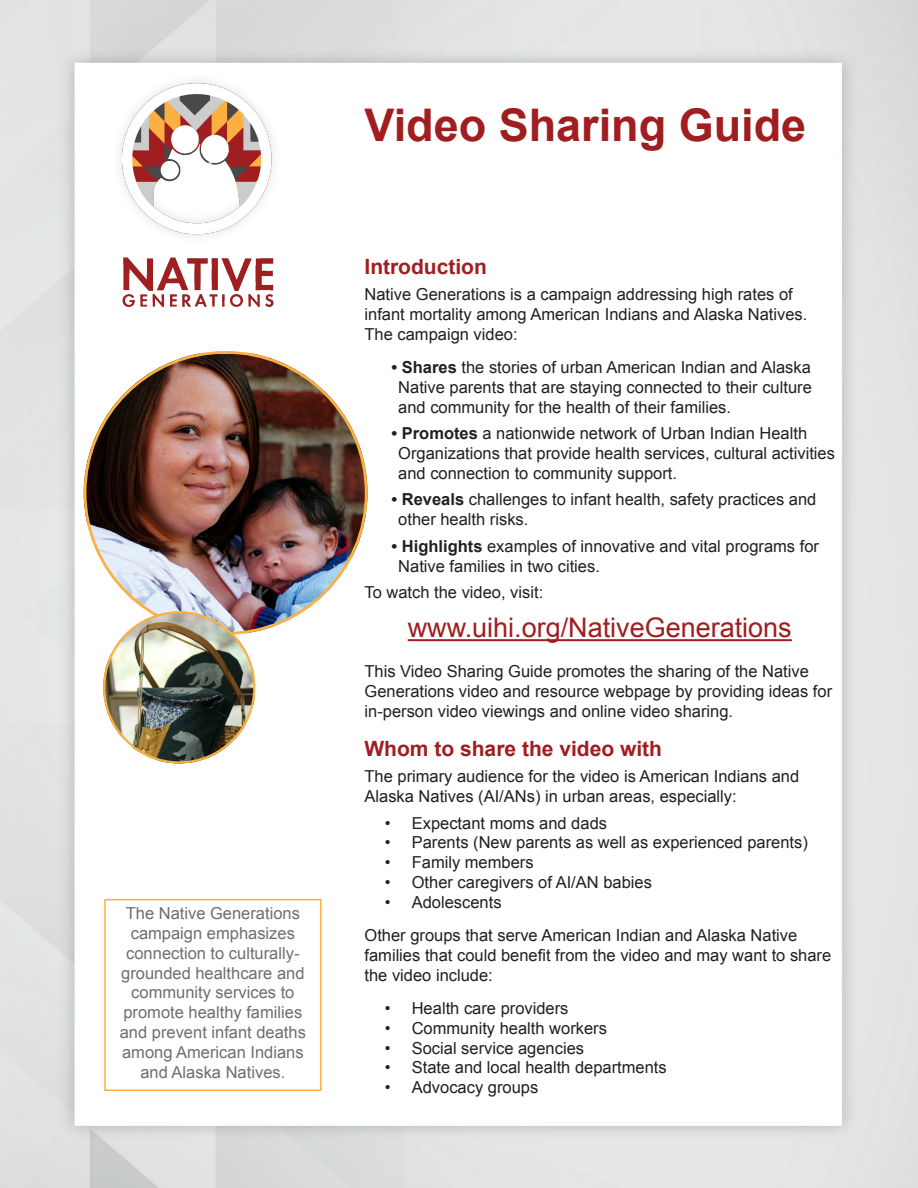
<style>
.page{position:relative;width:918px;height:1188px;background:#fff}
.page>*{position:absolute;margin:0;border:0;box-sizing:border-box;transform-origin:0 0}
.Main_Title{font:700 45px "Arial";color:#a01d20}
.Body_Text{font:27px "Arial";color:#a01d20}
.Headings{font:700 21px "Arial";color:#a01d20}
.Body_Text-2{font:16.5px/19.8px "Arial";color:#231f20}
.Headings-2{font:16.5px/19.8px "Arial";color:#231f20}
.Body_Text-3{font:16.5px/19.8px "Arial";color:#6d6e70;text-align:center}
.s1{font-weight:700}
</style>
<div class="page">
<img style="left:0;top:0;width:918px;height:1188px">
<hr style="left:408px;top:639px;width:384px;height:2px;background:#a01d20">
<img style="left:84px;top:354px;width:284px;height:281px">
<img style="left:103px;top:611px;width:151px;height:153px">
<div style="left:104px;top:899px;width:218px;height:192px;border:2px solid #fcb041"></div>
<img style="left:82px;top:67px;width:215px;height:239px">
<p class="Body_Text-3" style="left:120px;top:904px;width:188px">The Native Generations campaign emphasizes connection to culturally&shy;grounded healthcare and community services to promote healthy families and prevent infant deaths among American Indians and Alaska Natives.</p>
<p class="Main_Title" style="left:364px;top:95px;width:443px">Video Sharing Guide</p>
<p class="Headings" style="left:364px;top:252px;width:124px">Introduction</p>
<p class="Body_Text-2" style="left:364px;top:285px;width:444px">Native Generations is a campaign addressing high rates of infant mortality among American Indians and Alaska Natives.<br>The campaign video:</p>
<p class="Body_Text-2" style="left:398px;top:358px;width:415px;text-align:justify;text-indent:-7px"><span class="s1">• Shares</span> the stories of urban American Indian and Alaska Native parents that are staying connected to their culture and community for the health of their families.</p>
<p class="Body_Text-2" style="left:398px;top:424px;width:438px;text-indent:-7px"><span class="s1">• Promotes</span> a nationwide network of Urban Indian Health<br>Organizations that provide health services, cultural activities and connection to community support.</p>
<p class="Body_Text-2" style="left:398px;top:490px;width:420px;text-indent:-7px"><span class="s1">• Reveals</span> challenges to infant health, safety practices and other health risks.</p>
<p class="Body_Text-2" style="left:398px;top:536px;width:422px;text-indent:-7px"><span class="s1">• Highlights</span> examples of innovative and vital programs for<br>Native families in two cities.</p>
<p class="Body_Text-2" style="left:364px;top:583px;width:180px">To watch the video, visit:</p>
<p class="Body_Text" style="left:408px;top:610px;width:386px">www.uihi.org/NativeGenerations</p>
<p class="Headings-2" style="left:364px;top:662px;width:469px">This Video Sharing Guide promotes the sharing of the Native<br>Generations video and resource webpage by providing ideas for in-person video viewings and online video sharing.</p>
<p class="Headings" style="left:364px;top:734px;width:299px">Whom to share the video with</p>
<p class="Headings-2" style="left:364px;top:767px;width:436px">The primary audience for the video is American Indians and<br>Alaska Natives (AI/ANs) in urban areas, especially:</p>
<p class="Body_Text-2" style="left:385px;top:813px;width:224px">• Expectant moms and dads</p>
<p class="Body_Text-2" style="left:385px;top:833px;width:425px">• Parents (New parents as well as experienced parents)</p>
<p class="Body_Text-2" style="left:385px;top:853px;width:150px">• Family members</p>
<p class="Body_Text-2" style="left:385px;top:872px;width:269px">• Other caregivers of AI/AN babies</p>
<p class="Body_Text-2" style="left:385px;top:892px;width:118px">• Adolescents</p>
<p class="Body_Text-2" style="left:364px;top:926px;width:468px">Other groups that serve American Indian and Alaska Native families that could benefit from the video and may want to share the video include:</p>
<p class="Body_Text-2" style="left:385px;top:998px;width:185px">• Health care providers</p>
<p class="Body_Text-2" style="left:385px;top:1018px;width:224px">• Community health workers</p>
<p class="Body_Text-2" style="left:385px;top:1038px;width:201px">• Social service agencies</p>
<p class="Body_Text-2" style="left:385px;top:1058px;width:283px">• State and local health departments</p>
<p class="Body_Text-2" style="left:385px;top:1078px;width:155px">• Advocacy groups</p>
</div>
